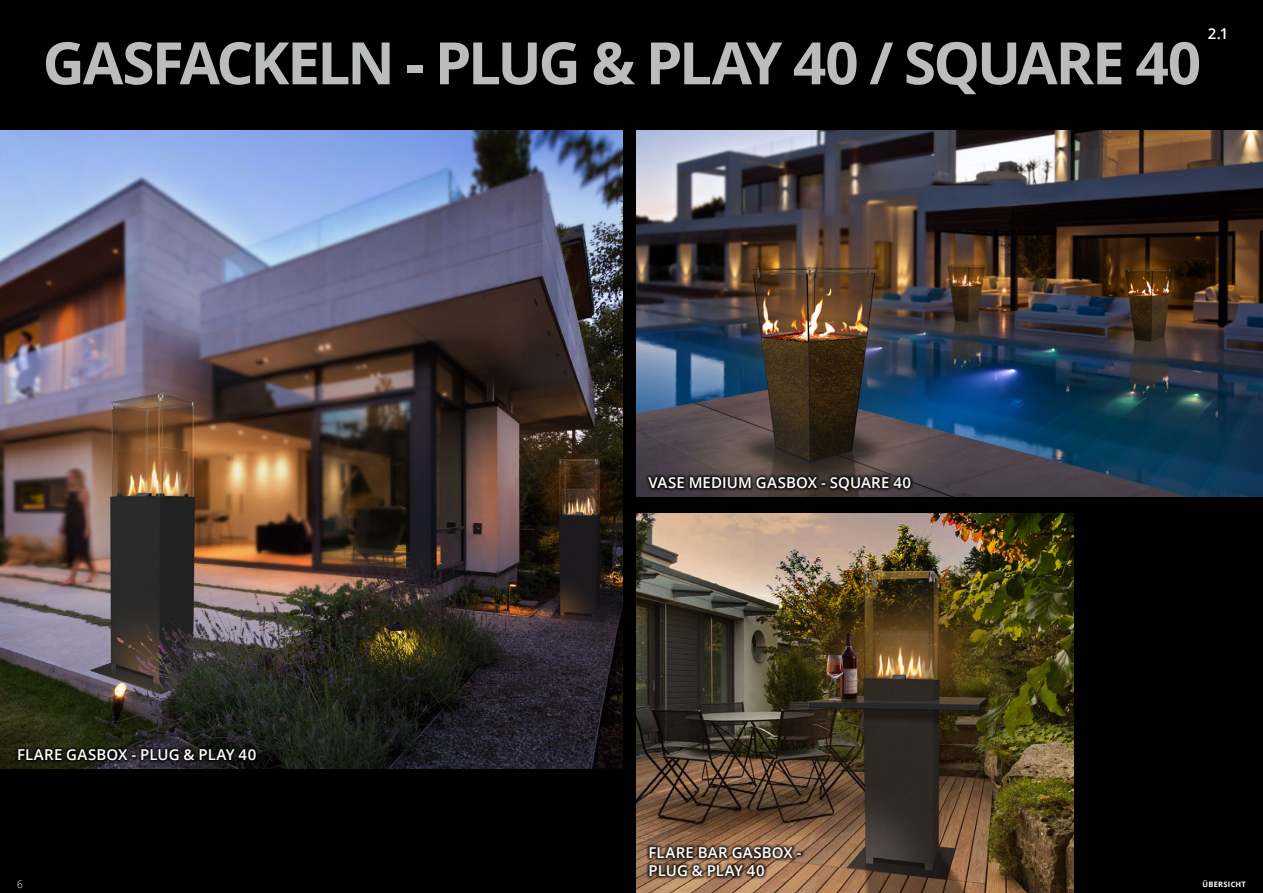
<style>
.page{position:relative;width:1263px;height:893px;background:#000}
.page>*{position:absolute;margin:0;border:0;box-sizing:border-box;transform-origin:0 0}
.t1{font:700 58.5px "Open Sans";letter-spacing:-.05em;color:#bbbcbc}
.t2{font:600 15px/18px "Open Sans";letter-spacing:.01em;color:#fff}
.t3{font:300 10.5px "Open Sans";color:#fff;scale:.95 1}
.t4{font:700 7.5px "Open Sans";letter-spacing:.03em;color:#fff}
</style>
<div class="page">
<img style="left:637px;top:131px;width:626px;height:365px">
<img style="left:0;top:131px;width:623px;height:638px">
<img style="left:637px;top:513px;width:437px;height:380px">
<div style="left:645px;top:474px;width:270px;height:20px;background:#000;opacity:.75"></div>
<div style="left:646px;top:843px;width:159px;height:36px;background:#000;opacity:.75"></div>
<div style="left:15px;top:746px;width:245px;height:18px;background:#000;opacity:.75"></div>
<h1 class="t1" style="left:43px;top:22px;width:1160px">GASFACKELN - PLUG &amp; PLAY 40 / SQUARE 40</h1>
<p class="t2" style="left:1208px;top:25px;width:22px">2.1</p>
<p class="t2" style="left:17px;top:745px;width:241px">FLARE GASBOX - PLUG &amp; PLAY 40</p>
<p class="t2" style="left:648px;top:473px;width:264px">VASE MEDIUM GASBOX - SQUARE 40</p>
<p class="t2" style="left:648px;top:843px;width:155px">FLARE BAR GASBOX -<br>PLUG &amp; PLAY 40</p>
<p class="t3" style="left:17px;top:877px;width:7px">6</p>
<p class="t4" style="left:1202px;top:879px;width:45px">ÜBERSICHT</p>
</div>
